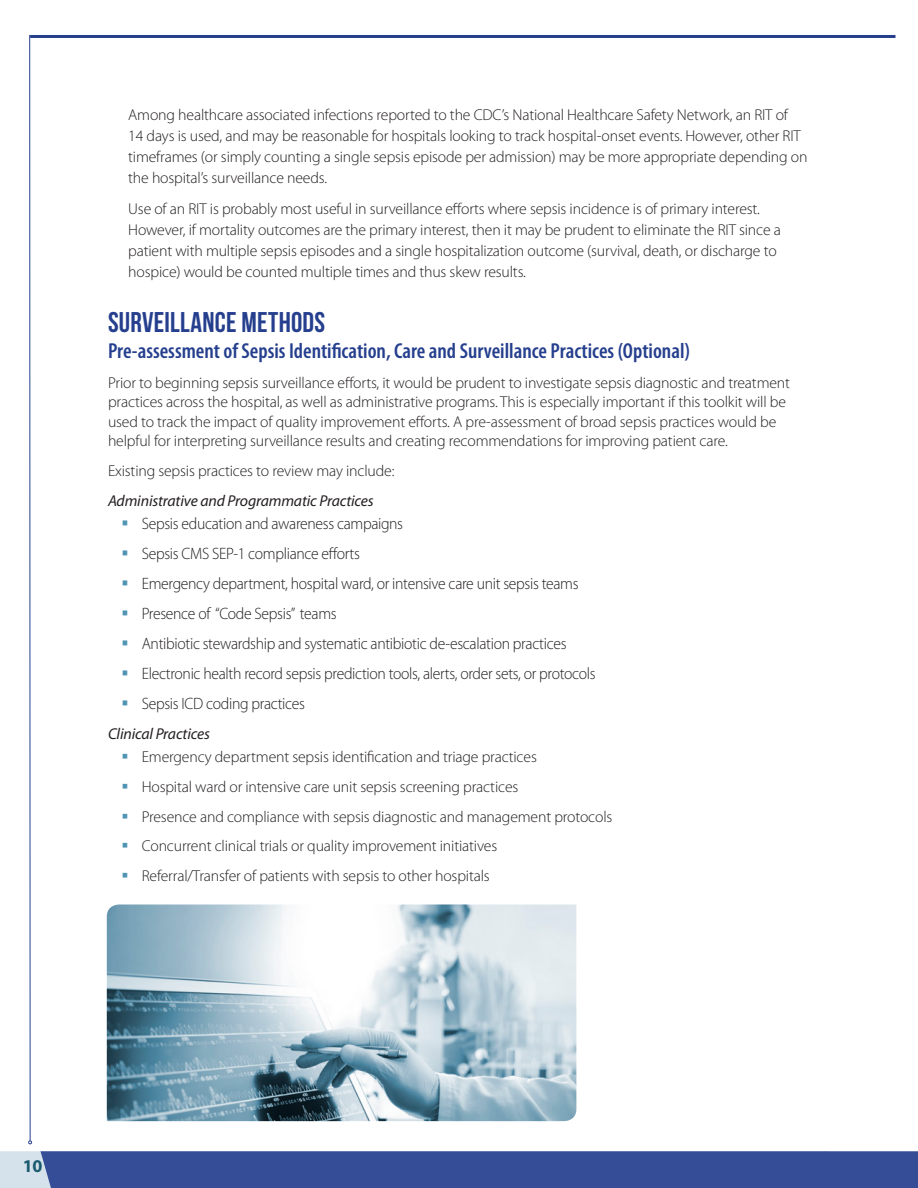
<style>
.page{position:relative;width:918px;height:1188px;background:#fff}
.page>*{position:absolute;margin:0;border:0;box-sizing:border-box;transform-origin:0 0}
.t1{font:28.5px "Bebas Neue";letter-spacing:.01em;color:#253f8e}
.H2_Dk_Blue_Reg_Cond{font:600 condensed 21.75px "Myriad Pro";color:#253f8e}
.t2{font:700 18px "Myriad Pro";color:#1a5b70}
.t3{font:300 16.5px "Myriad Pro";letter-spacing:-.02em;color:#231f20;scale:.95 1}
.P1_10_5_Lft{font:300 15.75px/21px "Myriad Pro";letter-spacing:-.01em;color:#231f20}
.P1_10_5_less_space{font:italic 15.75px "Myriad Pro";letter-spacing:-.01em;color:#231f20}
.s1{color:#4f94b3}
</style>
<div class="page">
<div style="left:0;top:1151px;width:828px;height:37px;background:#d6e2eb"></div>
<div style="left:40px;top:1151px;width:878px;height:37px;background:#354d96"></div>
<hr style="left:30px;top:35px;width:866px;height:3px;background:#253f8e">
<hr style="left:29px;top:35px;width:2px;height:1106px;background:#253f8e">
<img style="left:107px;top:904px;width:469px;height:217px">
<p class="P1_10_5_Lft" style="left:128px;top:104px;width:681px">Among healthcare associated infections reported to the CDC’s National Healthcare Safety Network, an RIT of<br>14 days is used, and may be reasonable for hospitals looking to track hospital-onset events. However, other RIT timeframes (or simply counting a single sepsis episode per admission) may be more appropriate depending on the hospital’s surveillance needs.</p>
<p class="P1_10_5_Lft" style="left:128px;top:199px;width:654px">Use of an RIT is probably most useful in surveillance efforts where sepsis incidence is of primary interest.<br>However, if mortality outcomes are the primary interest, then it may be prudent to eliminate the RIT since a patient with multiple sepsis episodes and a single hospitalization outcome (survival, death, or discharge to hospice) would be counted multiple times and thus skew results.</p>
<h2 class="t1" style="left:108px;top:306px;width:219px">SURVEILLANCE METHODS</h2>
<h2 class="H2_Dk_Blue_Reg_Cond" style="left:108px;top:339px;width:584px">Pre-assessment of Sepsis Identification, Care and Surveillance Practices (Optional)</h2>
<p class="P1_10_5_Lft" style="left:108px;top:373px;width:684px;line-height:19.5px">Prior to beginning sepsis surveillance efforts, it would be prudent to investigate sepsis diagnostic and treatment practices across the hospital, as well as administrative programs. This is especially important if this toolkit will be used to track the impact of quality improvement efforts. A pre-assessment of broad sepsis practices would be helpful for interpreting surveillance results and creating recommendations for improving patient care.</p>
<p class="P1_10_5_Lft" style="left:108px;top:460px;width:288px">Existing sepsis practices to review may include:</p>
<p class="P1_10_5_less_space" style="left:108px;top:492px;width:267px">Administrative and Programmatic Practices</p>
<p class="t3" style="left:121px;top:514px;width:298px"><span class="s1">▪</span> Sepsis education and awareness campaigns</p>
<p class="t3" style="left:121px;top:545px;width:253px"><span class="s1">▪</span> Sepsis CMS SEP-1 compliance efforts</p>
<p class="t3" style="left:121px;top:575px;width:483px"><span class="s1">▪</span> Emergency department, hospital ward, or intensive care unit sepsis teams</p>
<p class="t3" style="left:121px;top:605px;width:228px"><span class="s1">▪</span> Presence of “Code Sepsis” teams</p>
<p class="t3" style="left:121px;top:635px;width:470px"><span class="s1">▪</span> Antibiotic stewardship and systematic antibiotic de-escalation practices</p>
<p class="t3" style="left:121px;top:665px;width:501px"><span class="s1">▪</span> Electronic health record sepsis prediction tools, alerts, order sets, or protocols</p>
<p class="t3" style="left:121px;top:695px;width:195px"><span class="s1">▪</span> Sepsis ICD coding practices</p>
<p class="P1_10_5_less_space" style="left:108px;top:725px;width:104px">Clinical Practices</p>
<p class="P1_10_5_Lft" style="left:121px;top:747px;width:417px"><span class="s1">▪</span> Emergency department sepsis identification and triage practices</p>
<p class="P1_10_5_Lft" style="left:121px;top:776px;width:398px"><span class="s1">▪</span> Hospital ward or intensive care unit sepsis screening practices</p>
<p class="P1_10_5_Lft" style="left:121px;top:806px;width:492px"><span class="s1">▪</span> Presence and compliance with sepsis diagnostic and management protocols</p>
<p class="P1_10_5_Lft" style="left:121px;top:836px;width:377px"><span class="s1">▪</span> Concurrent clinical trials or quality improvement initiatives</p>
<p class="P1_10_5_Lft" style="left:121px;top:866px;width:370px"><span class="s1">▪</span> Referral/Transfer of patients with sepsis to other hospitals</p>
<p class="t2" style="left:23px;top:1156px;width:21px">10</p>
</div>
